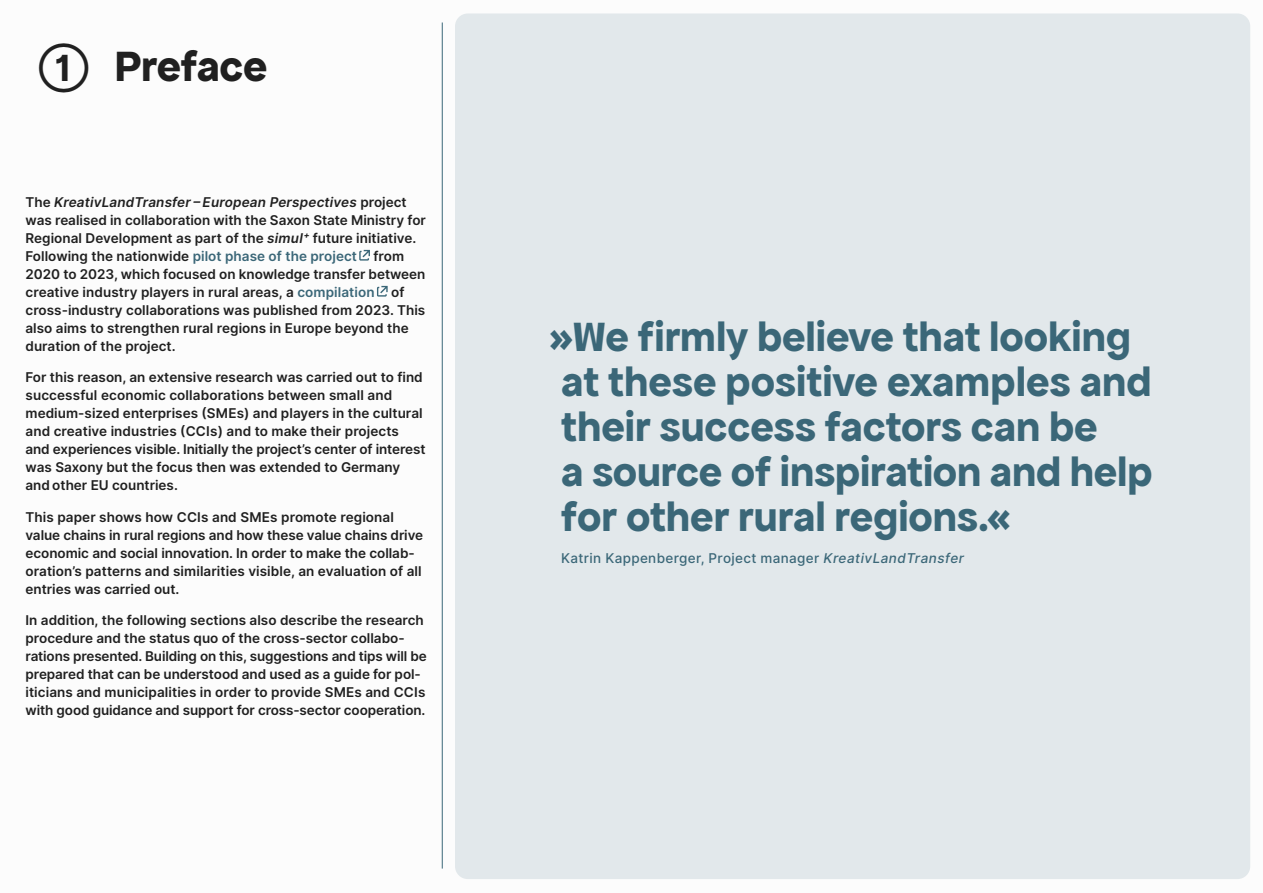
<style>
.page{position:relative;width:1263px;height:893px;background:#fff}
.page>*{position:absolute;margin:0;border:0;box-sizing:border-box;transform-origin:0 0}
.t1{font:700 45px "Apfel Grotezk";letter-spacing:-.005em;color:#202020}
.t2{font:700 43.5px/45px "Apfel Grotezk";letter-spacing:-.005em;color:#3b6778}
.t3{font:600 13.5px/18px "Inter";color:#202020}
.t4{font:500 13.5px "Inter";letter-spacing:.025em;color:#3b6778}
.s1{font-family:"Inter";font-size:36px}
.s2{font-style:italic}
.s3{color:#3b6778}
</style>
<div class="page">
<svg style="left:359px;top:250px;width:11px;height:11px"></svg>
<svg style="left:377px;top:286px;width:11px;height:11px"></svg>
<div style="left:455px;top:14px;width:795px;height:865px;background:#e2e8eb;border-radius:13px"></div>
<hr style="left:442px;top:23px;width:1px;height:846px;background:#3b6778">
<h1 class="t1" style="left:39px;top:40px;width:230px"><span class="s1">➀</span> Preface</h1>
<p class="t3" style="left:26px;top:192px;width:402px">The <span class="s2">KreativLandTransfer – European Perspectives</span> project was realised in collaboration with the Saxon State Ministry for Regional Development as part of the <span class="s2">simul⁺</span> future initiative.<br>Following the nationwide <span class="s3">pilot phase of the project</span> from 2020 to 2023, which focused on knowledge transfer between creative industry players in rural areas, a <span class="s3">compilation</span> of cross-industry collaborations was published from 2023. This also aims to strengthen rural regions in Europe beyond the duration of the project.</p>
<p class="t3" style="left:26px;top:368px;width:401px">For this reason, an extensive research was carried out to find successful economic collaborations between small and medium-sized enterprises (SMEs) and players in the cultural and creative industries (CCIs) and to make their projects and experiences visible. Initially the project’s center of interest was Saxony but the focus then was extended to Germany and other EU countries.</p>
<p class="t3" style="left:26px;top:507px;width:399px">This paper shows how CCIs and SMEs promote regional value chains in rural regions and how these value chains drive economic and social innovation. In order to make the collab&shy;oration’s patterns and similarities visible, an evaluation of all entries was carried out.</p>
<p class="t3" style="left:26px;top:611px;width:403px">In addition, the following sections also describe the research procedure and the status quo of the cross-sector collabo&shy;rations presented. Building on this, suggestions and tips will be prepared that can be understood and used as a guide for pol&shy;iticians and municipalities in order to provide SMEs and CCIs with good guidance and support for cross-sector cooperation.</p>
<h2 class="t2" style="left:549px;top:314px;width:605px">»We firmly believe that looking at these positive examples and their success factors can be<br>a source of inspiration and help for other rural regions.«</h2>
<p class="t4" style="left:561px;top:548px;width:404px">Katrin Kappenberger, Project manager <span class="s2">KreativLandTransfer</span></p>
</div>
